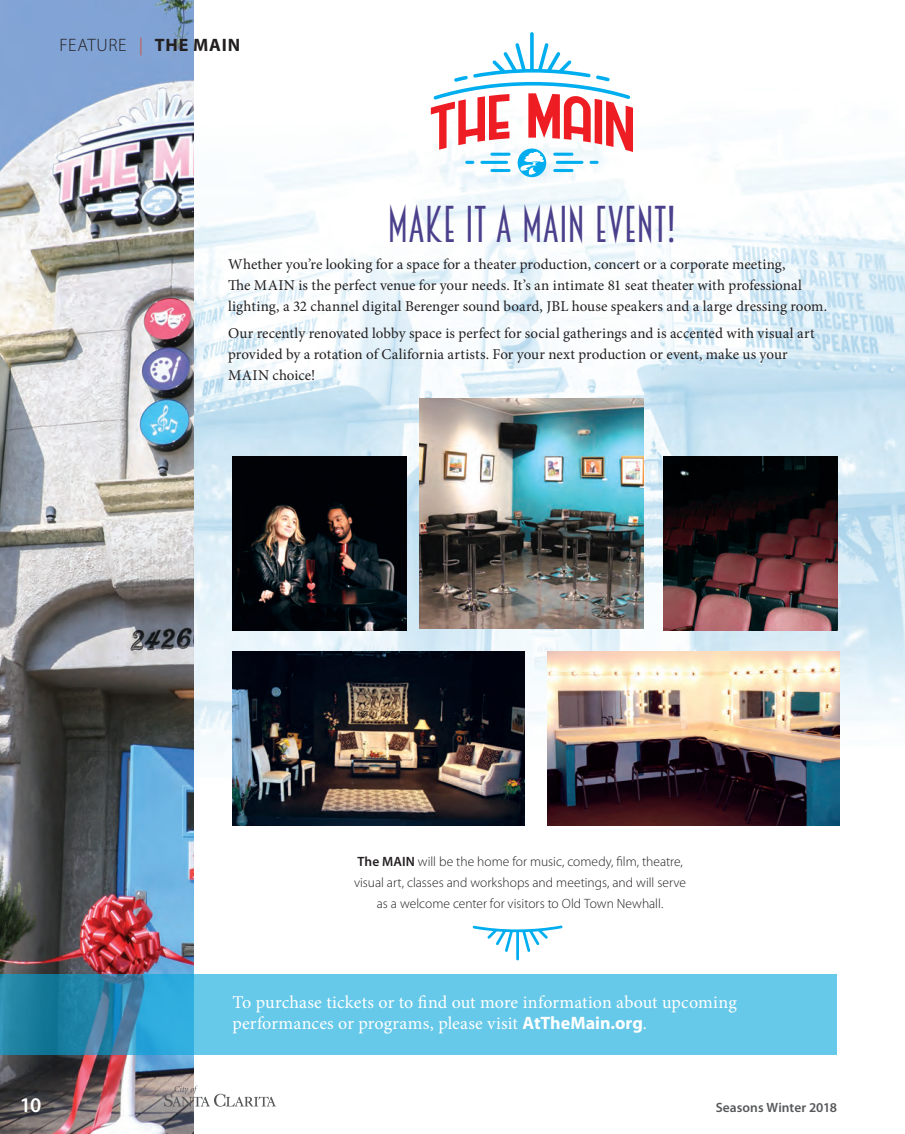
<style>
.page{position:relative;width:905px;height:1134px;background:#fff}
.page>*{position:absolute;margin:0;border:0;box-sizing:border-box;transform-origin:0 0}
.t1{font:46.5px "Breamcatcher";letter-spacing:-.01em;color:#4a408b}
.t2{font:600 21px "Myriad Pro";color:#fff}
.t3{font:18px/21px "Minion Pro";letter-spacing:.005em;color:#fff}
.t4{font:300 18px "Myriad Pro";letter-spacing:.035em;color:#231f20}
.t5{font:15px/21px "Minion Pro";color:#231f20}
.t6{font:300 13.5px/21px "Myriad Pro";color:#231f20;text-align:center}
.t7{font:600 13.5px "Myriad Pro";letter-spacing:.005em;color:#57585a}
.s1{color:#da4726}
.s2{font-weight:700}
.s3{font-weight:600}
.s4{font-family:"Myriad Pro";font-weight:700}
</style>
<div class="page">
<img style="left:194px;top:107px;width:710px;height:979px">
<img style="left:0;top:0;width:194px;height:1134px">
<svg style="left:164px;top:1086px;width:112px;height:21px"></svg>
<img style="left:420px;top:399px;width:223px;height:229px">
<img style="left:232px;top:456px;width:174px;height:174px">
<img style="left:547px;top:652px;width:292px;height:174px">
<img style="left:233px;top:652px;width:292px;height:174px">
<img style="left:663px;top:456px;width:174px;height:174px">
<svg style="left:517px;top:149px;width:29px;height:28px"></svg>
<svg style="left:431px;top:32px;width:202px;height:143px"></svg>
<svg style="left:0;top:975px;width:837px;height:80px;background:#57bbdc"></svg>
<svg style="left:472px;top:925px;width:90px;height:35px"></svg>
<p class="t4" style="left:59px;top:35px;width:182px">FEATURE <span class="s1">|</span> <span class="s2">THE MAIN</span></p>
<h1 class="t1" style="left:387px;top:197px;width:291px">MAKE IT A MAIN EVENT!</h1>
<p class="t5" style="left:228px;top:254px;width:600px">Whether you’re looking for a space for a theater production, concert or a corporate meeting,<br>The MAIN is the perfect venue for your needs. It’s an intimate 81 seat theater with professional lighting, a 32 channel digital Berenger sound board, JBL house speakers and a large dressing room.</p>
<p class="t5" style="left:228px;top:323px;width:588px">Our recently renovated lobby space is perfect for social gatherings and is accented with visual art provided by a rotation of California artists. For your next production or event, make us your<br>MAIN choice!</p>
<p class="t6" style="left:354px;top:851px;width:333px"><span class="s3">The MAIN</span> will be the home for music, comedy, film, theatre, visual art, classes and workshops and meetings, and will serve as a welcome center for visitors to Old Town Newhall.</p>
<p class="t3" style="left:233px;top:992px;width:505px">To purchase tickets or to find out more information about upcoming performances or programs, please visit <span class="s4">AtTheMain.org</span>.</p>
<h2 class="t2" style="left:20px;top:1092px;width:23px">10</h2>
<p class="t7" style="left:715px;top:1099px;width:123px">Seasons Winter 2018</p>
</div>
